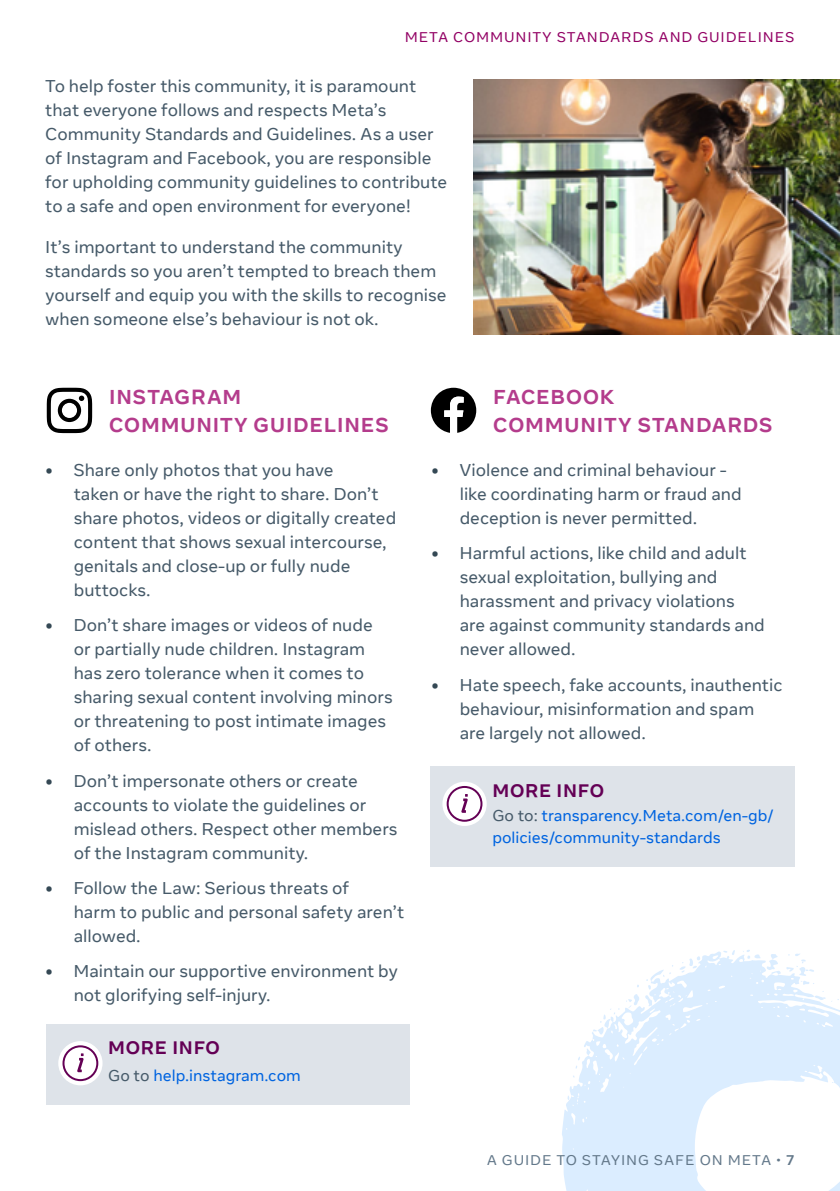
<style>
.page{position:relative;width:840px;height:1191px;background:#fff}
.page>*{position:absolute;margin:0;border:0;box-sizing:border-box;transform-origin:0 0}
.t1{font:700 20px/28px "Optimistic Display";letter-spacing:.04em;color:#b43c8c}
.t2{font:700 18px "Optimistic Display";letter-spacing:.04em;color:#640055}
.t3{font:17px/24px "Optimistic Text";color:#465a69}
.t4{font:15.6px/22px "Optimistic Text";color:#0064e0}
.t5{font:14px "Optimistic Text";letter-spacing:.06em;color:#920064}
.t6{font:14px "Optimistic Text";letter-spacing:.06em;color:#63788a}
.s1{font-family:"Optimistic Display";font-weight:700;font-size:20px;color:#344854}
.s2{color:#465a69}
.s3{font-weight:700}
</style>
<div class="page">
<div style="left:430px;top:766px;width:365px;height:101px;background:#dee3e9"></div>
<div style="left:46px;top:1024px;width:363px;height:80px;background:#dee3e9"></div>
<img style="left:473px;top:79px;width:366px;height:255px">
<svg style="left:47px;top:388px;width:45px;height:45px"></svg>
<svg style="left:430px;top:388px;width:46px;height:45px"></svg>
<svg style="left:58px;top:1041px;width:44px;height:44px"></svg>
<svg style="left:77px;top:1053px;width:6px;height:19px"></svg>
<div style="left:62px;top:1045px;width:36px;height:36px;border:2px solid #640055;border-radius:50%"></div>
<svg style="left:442px;top:781px;width:44px;height:45px"></svg>
<svg style="left:461px;top:794px;width:6px;height:19px"></svg>
<div style="left:446px;top:786px;width:36px;height:35px;border:2px solid #640055;border-radius:50%"></div>
<svg style="left:562px;top:951px;width:277px;height:240px;fill:#dbedff"></svg>
<svg style="left:723px;top:950px;width:11px;height:5px"></svg>
<svg style="left:575px;top:1048px;width:16px;height:20px"></svg>
<svg style="left:679px;top:956px;width:21px;height:16px"></svg>
<svg style="left:592px;top:1008px;width:27px;height:26px"></svg>
<svg style="left:626px;top:965px;width:46px;height:43px"></svg>
<svg style="left:742px;top:950px;width:18px;height:9px"></svg>
<svg style="left:766px;top:953px;width:47px;height:32px"></svg>
<svg style="left:813px;top:991px;width:25px;height:10px"></svg>
<p class="t5" style="left:404px;top:29px;width:25px">Meta</p>
<p class="t5" style="left:453px;top:29px;width:23px">Community</p>
<p class="t5" style="left:556px;top:29px;width:22px">Standards</p>
<p class="t5" style="left:658px;top:29px;width:12px">and</p>
<p class="t5" style="left:697px;top:29px;width:23px">Guidelines</p>
<p class="t3" style="left:45px;top:74px;width:403px">To help foster this community, it is paramount that everyone follows and respects Meta’s Community Standards and Guidelines. As a user of Instagram and Facebook, you are responsible for upholding community guidelines to contribute to a safe and open environment for everyone!</p>
<p class="t3" style="left:45px;top:235px;width:402px">It’s important to understand the community standards so you aren’t tempted to breach them yourself and equip you with the skills to recognise when someone else’s behaviour is not ok.</p>
<p class="t1" style="left:109px;top:383px;width:281px">INSTAGRAM<br>COMMUNITY GUIDELINES</p>
<p class="t3" style="left:74px;top:458px;width:324px;text-indent:-28px"><span class="s1">•</span> Share only photos that you have<br>taken or have the right to share. Don’t share photos, videos or digitally created content that shows sexual intercourse, genitals and close-up or fully nude buttocks.</p>
<p class="t3" style="left:74px;top:613px;width:320px;text-indent:-28px"><span class="s1">•</span> Don’t share images or videos of nude or partially nude children. Instagram has zero tolerance when it comes to sharing sexual content involving minors or threatening to post intimate images of others.</p>
<p class="t3" style="left:74px;top:769px;width:325px;text-indent:-28px"><span class="s1">•</span> Don’t impersonate others or create accounts to violate the guidelines or mislead others. Respect other members of the Instagram community.</p>
<p class="t3" style="left:74px;top:876px;width:332px;text-indent:-28px"><span class="s1">•</span> Follow the Law: Serious threats of<br>harm to public and personal safety aren’t allowed.</p>
<p class="t3" style="left:74px;top:959px;width:325px;text-indent:-28px"><span class="s1">•</span> Maintain our supportive environment by not glorifying self-injury.</p>
<p class="t2" style="left:108px;top:1036px;width:113px">MORE INFO</p>
<p class="t4" style="left:108px;top:1065px;width:194px"><span class="s2">Go to</span> help.instagram.com</p>
<p class="t1" style="left:493px;top:383px;width:280px">FACEBOOK<br>COMMUNITY STANDARDS</p>
<p class="t3" style="left:459px;top:458px;width:283px;text-indent:-28px"><span class="s1">•</span> Violence and criminal behaviour - like coordinating harm or fraud and deception is never permitted.</p>
<p class="t3" style="left:459px;top:541px;width:306px;text-indent:-28px"><span class="s1">•</span> Harmful actions, like child and adult sexual exploitation, bullying and harassment and privacy violations<br>are against community standards and never allowed.</p>
<p class="t3" style="left:459px;top:673px;width:324px;text-indent:-28px"><span class="s1">•</span> Hate speech, fake accounts, inauthentic behaviour, misinformation and spam are largely not allowed.</p>
<p class="t2" style="left:492px;top:778px;width:113px">MORE INFO</p>
<p class="t4" style="left:492px;top:805px;width:283px"><span class="s2">Go to:</span> transparency.Meta.com/en-gb/ policies/community-standards</p>
<p class="t6" style="left:486px;top:1151px;width:309px">A GUIDE TO STAYING SAFE ON META • <span class="s3">7</span></p>
</div>
